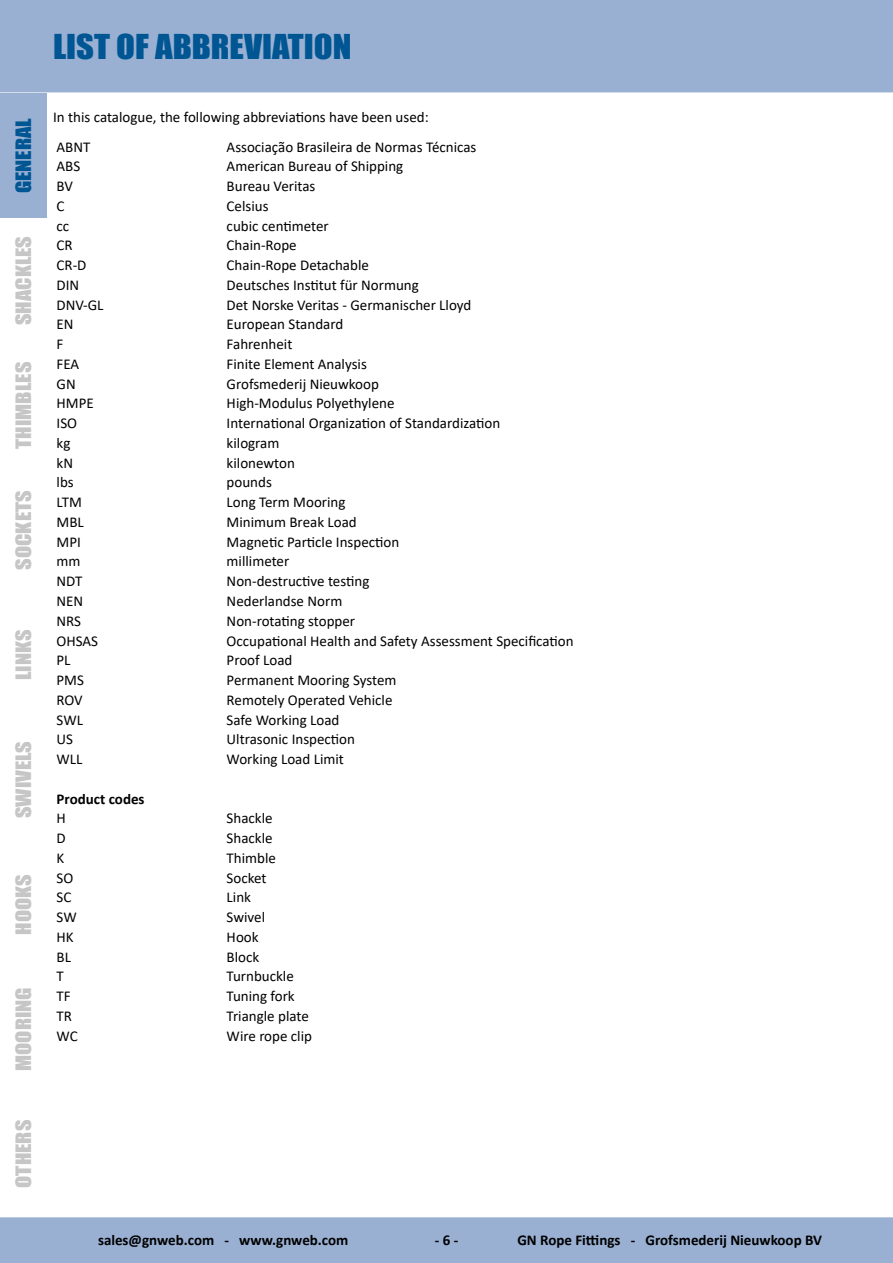
<style>
.page{position:relative;width:893px;height:1263px;background:#fff}
.page>*{position:absolute;margin:0;border:0;box-sizing:border-box;transform-origin:0 0}
.t1{font:31.5px "Impact";color:#005693;scale:1.1 1}
.t2{font:19.5px "Impact";color:#c6c6c6;scale:1.15 1}
.t3{font:19.5px "Impact";color:#005693;scale:1.15 1}
.t4{font:15px/29.7px "Calibri";color:#000}
.t5{font:700 15px "Calibri";color:#000}
</style>
<div class="page">
<div style="left:0;top:0;width:893px;height:94px;background:#99b0d3"></div>
<div style="left:0;top:1217px;width:893px;height:46px;background:#99b0d3"></div>
<div style="left:0;top:94px;width:47px;height:124px;background:#99b0d3"></div>
<h2 class="t3" style="left:8px;top:193px;width:67px;rotate:-90deg">GENERAL</h2>
<h2 class="t2" style="left:8px;top:325px;width:79px;rotate:-90deg">SHACKLES</h2>
<h2 class="t2" style="left:8px;top:449px;width:77px;rotate:-90deg">THIMBLES</h2>
<h2 class="t2" style="left:8px;top:570px;width:70px;rotate:-90deg">SOCKETS</h2>
<h2 class="t2" style="left:8px;top:680px;width:45px;rotate:-90deg">LINKS</h2>
<h2 class="t2" style="left:8px;top:818px;width:69px;rotate:-90deg">SWIVELS</h2>
<h2 class="t2" style="left:8px;top:934px;width:54px;rotate:-90deg">HOOKS</h2>
<h2 class="t2" style="left:8px;top:1071px;width:74px;rotate:-90deg">MOORING</h2>
<h2 class="t2" style="left:8px;top:1188px;width:61px;rotate:-90deg">OTHERS</h2>
<h1 class="t1" style="left:53px;top:22px;width:273px">LIST OF ABBREVIATION</h1>
<p class="t4" style="left:53px;top:102px;width:377px">In this catalogue, the following abbreviations have been used:<br>ABNT</p>
<p class="t4" style="left:227px;top:131px;width:251px">Associação Brasileira de Normas Técnicas</p>
<p class="t4" style="left:57px;top:151px;width:25px">ABS</p>
<p class="t4" style="left:227px;top:151px;width:178px">American Bureau of Shipping</p>
<p class="t4" style="left:57px;top:171px;width:18px">BV</p>
<p class="t4" style="left:227px;top:171px;width:90px">Bureau Veritas</p>
<p class="t4" style="left:57px;top:191px;width:9px">C</p>
<p class="t4" style="left:227px;top:191px;width:43px">Celsius</p>
<p class="t4" style="left:57px;top:210px;width:14px">cc</p>
<p class="t4" style="left:227px;top:210px;width:104px">cubic centimeter</p>
<p class="t4" style="left:57px;top:230px;width:18px">CR</p>
<p class="t4" style="left:227px;top:230px;width:72px">Chain-Rope</p>
<p class="t4" style="left:57px;top:250px;width:31px">CR-D</p>
<p class="t4" style="left:227px;top:250px;width:144px">Chain-Rope Detachable</p>
<p class="t4" style="left:57px;top:270px;width:24px">DIN</p>
<p class="t4" style="left:227px;top:270px;width:194px">Deutsches Institut für Normung</p>
<p class="t4" style="left:57px;top:289px;width:49px">DNV-GL</p>
<p class="t4" style="left:227px;top:289px;width:246px">Det Norske Veritas - Germanischer Lloyd</p>
<p class="t4" style="left:57px;top:309px;width:19px">EN</p>
<p class="t4" style="left:227px;top:309px;width:118px">European Standard</p>
<p class="t4" style="left:57px;top:329px;width:8px">F</p>
<p class="t4" style="left:227px;top:329px;width:67px">Fahrenheit</p>
<p class="t4" style="left:57px;top:349px;width:24px">FEA</p>
<p class="t4" style="left:227px;top:349px;width:142px">Finite Element Analysis</p>
<p class="t4" style="left:57px;top:368px;width:21px">GN</p>
<p class="t4" style="left:227px;top:368px;width:154px">Grofsmederij Nieuwkoop</p>
<p class="t4" style="left:57px;top:388px;width:39px">HMPE</p>
<p class="t4" style="left:227px;top:388px;width:169px">High-Modulus Polyethylene</p>
<p class="t4" style="left:57px;top:408px;width:22px">ISO</p>
<p class="t4" style="left:227px;top:408px;width:275px">International Organization of Standardization</p>
<p class="t4" style="left:57px;top:428px;width:15px">kg</p>
<p class="t4" style="left:227px;top:428px;width:54px">kilogram</p>
<p class="t4" style="left:57px;top:447px;width:18px">kN</p>
<p class="t4" style="left:227px;top:447px;width:70px">kilonewton</p>
<p class="t4" style="left:57px;top:467px;width:19px">lbs</p>
<p class="t4" style="left:227px;top:467px;width:47px">pounds</p>
<p class="t4" style="left:57px;top:487px;width:27px">LTM</p>
<p class="t4" style="left:227px;top:487px;width:120px">Long Term Mooring</p>
<p class="t4" style="left:57px;top:507px;width:29px">MBL</p>
<p class="t4" style="left:227px;top:507px;width:132px">Minimum Break Load</p>
<p class="t4" style="left:57px;top:526px;width:26px">MPI</p>
<p class="t4" style="left:227px;top:526px;width:174px">Magnetic Particle Inspection</p>
<p class="t4" style="left:57px;top:546px;width:25px">mm</p>
<p class="t4" style="left:227px;top:546px;width:64px">millimeter</p>
<p class="t4" style="left:57px;top:566px;width:28px">NDT</p>
<p class="t4" style="left:227px;top:566px;width:144px">Non-destructive testing</p>
<p class="t4" style="left:57px;top:586px;width:28px">NEN</p>
<p class="t4" style="left:227px;top:586px;width:117px">Nederlandse Norm</p>
<p class="t4" style="left:57px;top:605px;width:26px">NRS</p>
<p class="t4" style="left:227px;top:605px;width:130px">Non-rotating stopper</p>
<p class="t4" style="left:57px;top:625px;width:43px">OHSAS</p>
<p class="t4" style="left:227px;top:625px;width:349px">Occupational Health and Safety Assessment Specification</p>
<p class="t4" style="left:57px;top:645px;width:16px">PL</p>
<p class="t4" style="left:227px;top:645px;width:67px">Proof Load</p>
<p class="t4" style="left:57px;top:665px;width:29px">PMS</p>
<p class="t4" style="left:227px;top:665px;width:171px">Permanent Mooring System</p>
<p class="t4" style="left:57px;top:684px;width:28px">ROV</p>
<p class="t4" style="left:227px;top:684px;width:167px">Remotely Operated Vehicle</p>
<p class="t4" style="left:57px;top:704px;width:28px">SWL</p>
<p class="t4" style="left:227px;top:704px;width:114px">Safe Working Load</p>
<p class="t4" style="left:57px;top:724px;width:18px">US</p>
<p class="t4" style="left:227px;top:724px;width:130px">Ultrasonic Inspection</p>
<p class="t4" style="left:57px;top:744px;width:27px">WLL</p>
<p class="t4" style="left:227px;top:744px;width:119px">Working Load Limit</p>
<p class="t5" style="left:57px;top:788px;width:90px">Product codes</p>
<p class="t4" style="left:57px;top:803px;width:11px">H</p>
<p class="t4" style="left:227px;top:803px;width:48px">Shackle</p>
<p class="t4" style="left:57px;top:823px;width:11px">D</p>
<p class="t4" style="left:227px;top:823px;width:48px">Shackle</p>
<p class="t4" style="left:57px;top:843px;width:9px">K</p>
<p class="t4" style="left:227px;top:843px;width:51px">Thimble</p>
<p class="t4" style="left:57px;top:862px;width:18px">SO</p>
<p class="t4" style="left:227px;top:862px;width:41px">Socket</p>
<p class="t4" style="left:57px;top:882px;width:16px">SC</p>
<p class="t4" style="left:227px;top:882px;width:26px">Link</p>
<p class="t4" style="left:57px;top:902px;width:22px">SW</p>
<p class="t4" style="left:227px;top:902px;width:40px">Swivel</p>
<p class="t4" style="left:57px;top:922px;width:19px">HK</p>
<p class="t4" style="left:227px;top:922px;width:33px">Hook</p>
<p class="t4" style="left:57px;top:941px;width:16px">BL</p>
<p class="t4" style="left:227px;top:941px;width:34px">Block</p>
<p class="t4" style="left:57px;top:961px;width:9px">T</p>
<p class="t4" style="left:227px;top:961px;width:69px">Turnbuckle</p>
<p class="t4" style="left:57px;top:981px;width:16px">TF</p>
<p class="t4" style="left:227px;top:981px;width:70px">Tuning fork</p>
<p class="t4" style="left:57px;top:1001px;width:17px">TR</p>
<p class="t4" style="left:227px;top:1001px;width:84px">Triangle plate</p>
<p class="t4" style="left:57px;top:1020px;width:23px">WC</p>
<p class="t4" style="left:227px;top:1020px;width:87px">Wire rope clip</p>
<p class="t5" style="left:98px;top:1229px;width:252px">sales@gnweb.com - www.gnweb.com</p>
<p class="t5" style="left:435px;top:1229px;width:25px">- 6 -</p>
<p class="t5" style="left:517px;top:1229px;width:306px">GN Rope Fittings - Grofsmederij Nieuwkoop BV</p>
</div>
